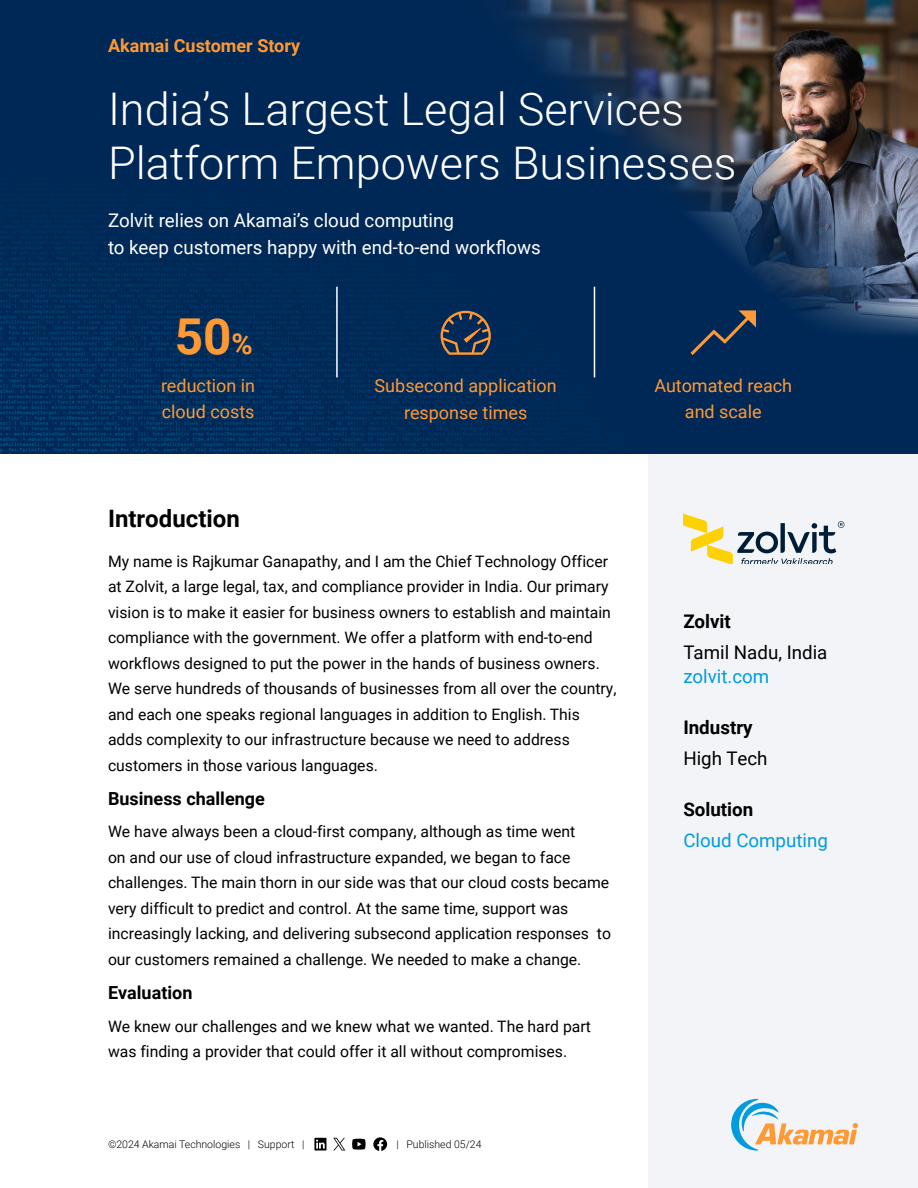
<style>
.page{position:relative;width:918px;height:1188px;background:#fff}
.page>*{position:absolute;margin:0;border:0;box-sizing:border-box;transform-origin:0 0}
.Large_Orange_Text{font:700 49.5px "Roboto";color:#f93}
.HR_S_Title{font:300 45px/54px "Roboto";color:#fff}
.BDY_Body{font:700 24px "Roboto";color:#000}
.HR_S_Subtitle{font:18.75px/27px "Roboto";color:#fff}
.SBR_Single_Bullet{font:18.75px/30.8px "Roboto";color:#009cde}
.SBR_Single_Bullet-2{font:18.75px/30.8px "Roboto";color:#000}
.SBR_Single_Bullet-3{font:700 18.75px/30.8px "Roboto";color:#000}
.t1{font:18px/27px "Roboto";color:#f93;text-align:center}
.BDY_Body-2{font:700 18px "Roboto";color:#000}
.Akamai_Customer_Story{font:700 18px "Roboto";color:#f93}
.BDY_Body-3{font:15.75px/25.5px "Roboto";color:#000}
.t2{font:300 10.5px "Roboto";color:#000}
.s1{font-size:28.8px}
.s2{font-weight:700}
.s3{font-weight:400}
.s4{font-weight:700;color:#000}
</style>
<div class="page">
<div style="left:648px;top:0;width:270px;height:1188px;background:#f3f4f7"></div>
<svg style="left:373px;top:1137px;width:14px;height:14px"></svg>
<svg style="left:352px;top:1139px;width:14px;height:11px"></svg>
<svg style="left:314px;top:1138px;width:12px;height:13px"></svg>
<svg style="left:333px;top:1138px;width:12px;height:13px"></svg>
<img style="left:0;top:0;width:918px;height:454px">
<img style="left:471px;top:0;width:447px;height:346px">
<hr style="left:336px;top:287px;width:2px;height:90px;background:#fff">
<hr style="left:594px;top:287px;width:1px;height:90px;background:#fff">
<svg style="left:683px;top:513px;width:161px;height:51px"></svg>
<svg style="left:691px;top:310px;width:65px;height:45px;background:#223751"></svg>
<svg style="left:441px;top:311px;width:50px;height:44px;background:#44474d"></svg>
<svg style="left:731px;top:1099px;width:127px;height:52px"></svg>
<p class="Akamai_Customer_Story" style="left:108px;top:33px;width:194px">Akamai Customer Story</p>
<p class="HR_S_Title" style="left:108px;top:80px;width:630px">India’s Largest Legal Services<br>Platform Empowers Businesses</p>
<p class="HR_S_Subtitle" style="left:108px;top:206px;width:434px">Zolvit relies on Akamai’s cloud computing<br>to keep customers happy with end-to-end workflows</p>
<p class="Large_Orange_Text" style="left:175px;top:302px;width:80px">50<span class="s1">%</span></p>
<p class="t1" style="left:161px;top:373px;width:96px;line-height:25.5px;text-align:left">reduction in cloud costs</p>
<p class="t1" style="left:375px;top:372px;width:184px">Subsecond application response times</p>
<p class="t1" style="left:654px;top:372px;width:139px">Automated reach</p>
<p class="t1" style="left:685px;top:397px;width:78px">and scale</p>
<p class="BDY_Body" style="left:108px;top:501px;width:133px">Introduction</p>
<p class="BDY_Body-3" style="left:108px;top:548px;width:510px">My name is Rajkumar Ganapathy, and I am the Chief Technology Officer at Zolvit, a large legal, tax, and compliance provider in India. Our primary vision is to make it easier for business owners to establish and maintain compliance with the government. We offer a platform with end-to-end workflows designed to put the power in the hands of business owners.<br>We serve hundreds of thousands of businesses from all over the country, and each one speaks regional languages in addition to English. This adds complexity to our infrastructure because we need to address customers in those various languages.</p>
<p class="BDY_Body-2" style="left:108px;top:786px;width:158px">Business challenge</p>
<p class="BDY_Body-3" style="left:108px;top:818px;width:505px">We have always been a cloud-first company, although as time went<br>on and our use of cloud infrastructure expanded, we began to face challenges. The main thorn in our side was that our cloud costs became very difficult to predict and control. At the same time, support was increasingly lacking, and delivering subsecond application responses to our customers remained a challenge. We needed to make a change.</p>
<p class="BDY_Body-2" style="left:108px;top:980px;width:86px">Evaluation</p>
<p class="BDY_Body-3" style="left:108px;top:1013px;width:484px">We knew our challenges and we knew what we wanted. The hard part was finding a provider that could offer it all without compromises.</p>
<p class="t2" style="left:108px;top:1136px;width:198px">©2024 Akamai Technologies | Support |</p>
<p class="t2" style="left:396px;top:1136px;width:87px">| Published 05/24</p>
<p class="SBR_Single_Bullet-2" style="left:683px;top:606px;width:146px"><span class="s2">Zolvit<br></span>Tamil Nadu, India</p>
<p class="SBR_Single_Bullet" style="left:683px;top:660px;width:87px">zolvit.com</p>
<p class="SBR_Single_Bullet-3" style="left:683px;top:711px;width:86px">Industry<br><span class="s3">High Tech</span></p>
<p class="SBR_Single_Bullet" style="left:683px;top:793px;width:146px"><span class="s4">Solution<br></span>Cloud Computing</p>
</div>
